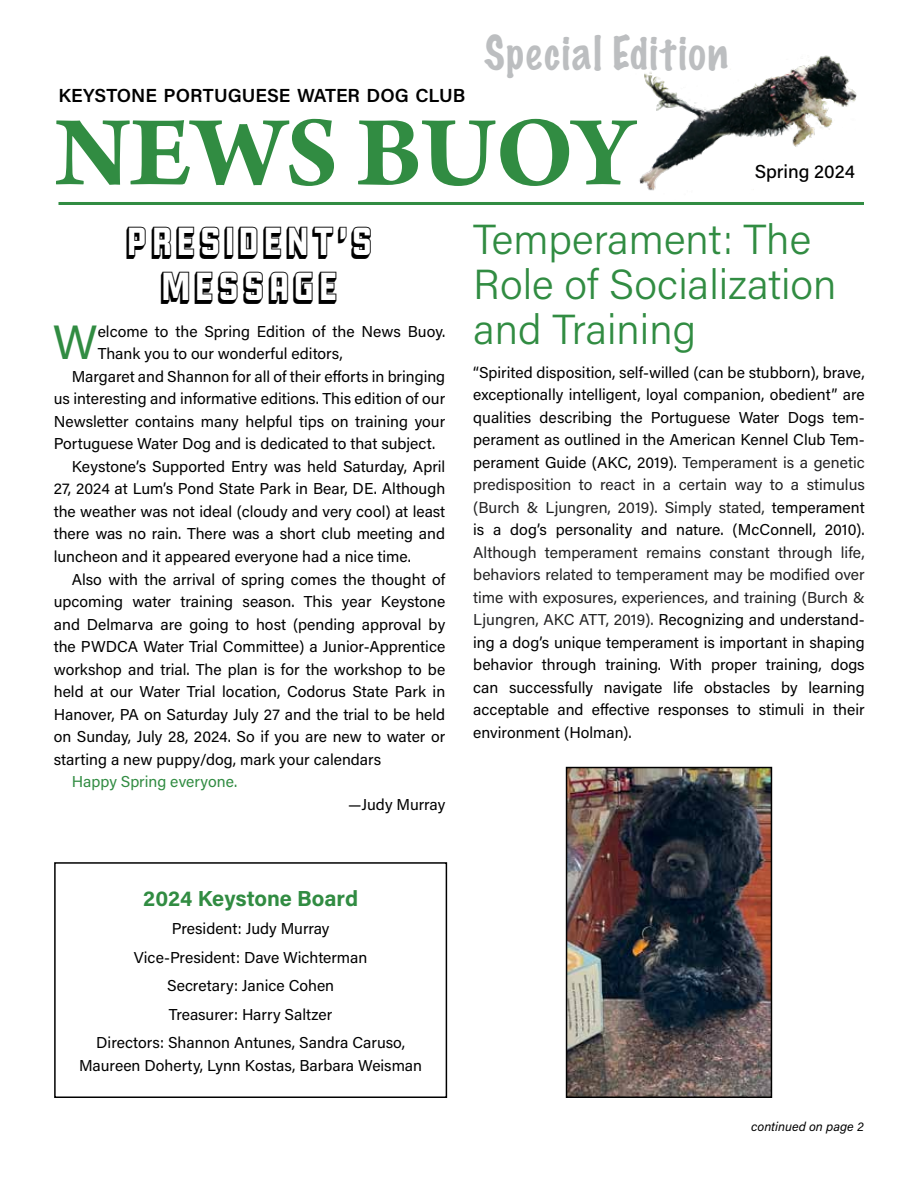
<style>
.page{position:relative;width:918px;height:1188px;background:#fff}
.page>*{position:absolute;margin:0;border:0;box-sizing:border-box;transform-origin:0 0}
.t1{font:700 105px "Arno Pro";color:#318c42}
.t2{font:48.15px "Acumin Pro";color:#318c42}
.t3{font:42.75px/45px "Liquorstore 3 D";letter-spacing:.06em;color:#000;text-align:center}
.t4{font:300 42px/45px "Acumin Pro";color:#318c42}
.t5{font:100 42px "Marker Felt";letter-spacing:.04em;color:#bcbec0}
.t6{font:700 21.75px "Acumin Pro";color:#318c42}
.t7{font:600 18.9px "Acumin Pro";color:#000}
.t8{font:500 18.75px "Acumin Pro";color:#000}
.t9{font:15.75px/22.5px "Acumin Pro";color:#000;text-align:justify}
.t10{font:15.75px "Acumin Pro";color:#318c42}
.t11{font:italic 12.75px "Acumin Pro";color:#000}
.s1{color:#222223}
</style>
<div class="page">
<img style="left:632px;top:55px;width:224px;height:136px">
<hr style="left:58px;top:202px;width:806px;height:3px;background:#318c42">
<div style="left:54px;top:862px;width:393px;height:236px;border:2px solid #000"></div>
<img style="left:569px;top:770px;width:200px;height:325px">
<div style="left:566px;top:767px;width:206px;height:331px;border:2px solid #000"></div>
<p class="t7" style="left:58px;top:82px;width:409px">KEYSTONE PORTUGUESE WATER DOG CLUB</p>
<h3 class="t5" style="left:484px;top:20px;width:245px">Special Edition</h3>
<h1 class="t1" style="left:55px;top:92px;width:580px">NEWS BUOY</h1>
<p class="t8" style="left:755px;top:159px;width:102px">Spring 2024</p>
<h3 class="t3" style="left:126px;top:220px;width:249px">PRESIDENT’S<br>MESSAGE</h3>
<h2 class="t2" style="left:53px;top:309px;width:47px">W</h2>
<p class="t9" style="left:98px;top:320px;width:349px">elcome to the Spring Edition of the News Buoy.</p>
<p class="t9" style="left:98px;top:342px;width:247px">Thank you to our wonderful editors,</p>
<p class="t9" style="left:72px;top:365px;width:375px">Margaret and Shannon for all of their efforts in bringing</p>
<p class="t9" style="left:54px;top:387px;width:393px">us interesting and informative editions. This edition of our</p>
<p class="t9" style="left:54px;top:410px;width:393px">Newsletter contains many helpful tips on training your</p>
<p class="t9" style="left:54px;top:432px;width:383px">Portuguese Water Dog and is dedicated to that subject.</p>
<p class="t9" style="left:72px;top:455px;width:375px">Keystone’s Supported Entry was held Saturday, April</p>
<p class="t9" style="left:54px;top:477px;width:393px">27, 2024 at Lum’s Pond State Park in Bear, DE. Although</p>
<p class="t9" style="left:54px;top:500px;width:393px">the weather was not ideal (cloudy and very cool) at least</p>
<p class="t9" style="left:54px;top:522px;width:393px">there was no rain. There was a short club meeting and</p>
<p class="t9" style="left:54px;top:545px;width:359px">luncheon and it appeared everyone had a nice time.</p>
<p class="t9" style="left:72px;top:567px;width:375px">Also with the arrival of spring comes the thought of</p>
<p class="t9" style="left:54px;top:590px;width:393px">upcoming water training season. This year Keystone</p>
<p class="t9" style="left:54px;top:612px;width:393px">and Delmarva are going to host (pending approval by</p>
<p class="t9" style="left:54px;top:635px;width:393px">the PWDCA Water Trial Committee) a Junior-Apprentice</p>
<p class="t9" style="left:54px;top:657px;width:393px">workshop and trial. The plan is for the workshop to be</p>
<p class="t9" style="left:54px;top:680px;width:393px">held at our Water Trial location, Codorus State Park in</p>
<p class="t9" style="left:54px;top:702px;width:393px">Hanover, PA on Saturday July 27 and the trial to be held</p>
<p class="t9" style="left:54px;top:725px;width:393px">on Sunday, July 28, 2024. So if you are new to water or</p>
<p class="t9" style="left:54px;top:747px;width:329px">starting a new puppy/dog, mark your calendars</p>
<p class="t10" style="left:72px;top:771px;width:167px">Happy Spring everyone.</p>
<p class="t9" style="left:348px;top:792px;width:98px">—Judy Murray</p>
<h3 class="t4" style="left:473px;top:215px;width:365px">Temperament: The<br>Role of Socialization and Training</h3>
<p class="t9" style="left:473px;top:360px;width:393px">“Spirited disposition, self-willed (can be stubborn), brave, exceptionally intelligent, loyal companion, obedient” are qualities describing the Portuguese Water Dogs tem&shy;perament as outlined in the American Kennel Club Tem&shy;perament Guide (AKC, 2019). <span class="s1">Temperament is a genetic predisposition to react in a certain way to a stimulus (Burch &amp; Ljungren, 2019). Simply stated,</span> temperament is a dog’s personality and nature. (McConnell, 2010).</p>
<p class="t9" style="left:473px;top:540px;width:393px"><span class="s1">Although temperament remains constant through life, behaviors related to temperament may be modified over time with exposures, experiences, and training (Burch &amp; Ljungren, AKC ATT, 2019).</span> Recognizing and understand&shy;ing a dog’s unique temperament is important in shaping behavior through training. With proper training, dogs can successfully navigate life obstacles by learning acceptable and effective responses to stimuli in their environment (Holman).</p>
<h3 class="t6" style="left:143px;top:883px;width:216px">2024 Keystone Board</h3>
<p class="t9" style="left:96px;top:914px;width:310px;line-height:28.5px;text-align:center">President: Judy Murray<br>Vice-President: Dave Wichterman<br>Secretary: Janice Cohen<br>Treasurer: Harry Saltzer<br>Directors: Shannon Antunes, Sandra Caruso,</p>
<p class="t9" style="left:79px;top:1053px;width:344px">Maureen Doherty, Lynn Kostas, Barbara Weisman</p>
<p class="t11" style="left:751px;top:1117px;width:114px">continued on page 2</p>
</div>
